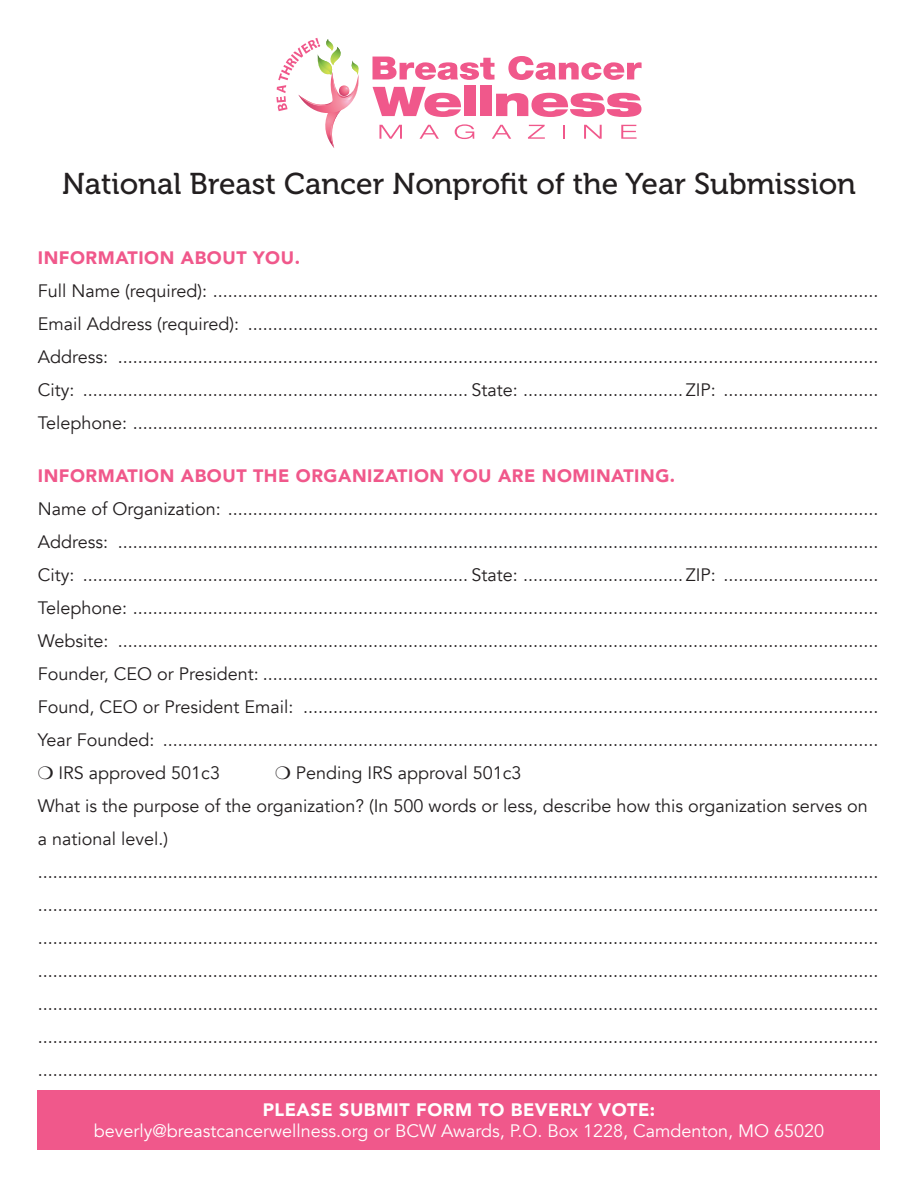
<style>
.page{position:relative;width:918px;height:1188px;background:#fff}
.page>*{position:absolute;margin:0;border:0;box-sizing:border-box;transform-origin:0 0}
.t1{font:30px "Museo 500";color:#231f20}
.t2{font:18px/33px "Avenir";color:#231f20;text-align:justify}
.t3{font:18px "Avenir";color:#fff}
.t4{font:900 18px "Avenir";letter-spacing:.03em;color:#f0588b}
.t5{font:900 18px "Avenir";letter-spacing:.03em;color:#fff}
</style>
<div class="page">
<svg style="left:379px;top:125px;width:23px;height:14px"></svg>
<svg style="left:419px;top:125px;width:20px;height:14px"></svg>
<svg style="left:455px;top:124px;width:19px;height:15px"></svg>
<svg style="left:492px;top:125px;width:19px;height:14px"></svg>
<svg style="left:528px;top:125px;width:17px;height:14px"></svg>
<svg style="left:563px;top:125px;width:2px;height:14px"></svg>
<svg style="left:584px;top:125px;width:18px;height:14px"></svg>
<svg style="left:621px;top:125px;width:16px;height:14px"></svg>
<svg style="left:373px;top:57px;width:121px;height:23px"></svg>
<svg style="left:508px;top:56px;width:134px;height:24px"></svg>
<svg style="left:373px;top:87px;width:88px;height:30px"></svg>
<div style="left:464px;top:86px;width:12px;height:30px;background:#f0588b"></div>
<div style="left:480px;top:86px;width:12px;height:30px;background:#f0588b"></div>
<svg style="left:496px;top:93px;width:145px;height:24px"></svg>
<svg style="left:276px;top:38px;width:83px;height:110px"></svg>
<div style="left:38px;top:1091px;width:842px;height:59px;background:#f0588b"></div>
<h1 class="t1" style="left:62px;top:167px;width:795px">National Breast Cancer Nonprofit of the Year Submission</h1>
<p class="t4" style="left:38px;top:243px;width:264px">INFORMATION ABOUT YOU.</p>
<p class="t2" style="left:38px;top:275px;width:842px">Full Name (required): .....................................................................................................................................<br>Email Address (required): ..............................................................................................................................<br>Address: ........................................................................................................................................................<br>City: ............................................................................. State: ................................ZIP: ...............................<br>Telephone: .....................................................................................................................................................</p>
<p class="t4" style="left:38px;top:461px;width:639px">INFORMATION ABOUT THE ORGANIZATION YOU ARE NOMINATING.</p>
<p class="t2" style="left:38px;top:493px;width:842px">Name of Organization: ..................................................................................................................................<br>Address: ........................................................................................................................................................<br>City: ............................................................................. State: ................................ZIP: ...............................<br>Telephone: .....................................................................................................................................................<br>Website: ........................................................................................................................................................<br>Founder, CEO or President: ...........................................................................................................................<br>Found, CEO or President Email: ...................................................................................................................<br>Year Founded: ............................................................................................................................................... ❍ IRS approved 501c3</p>
<p class="t2" style="left:38px;top:757px;width:842px;text-align:left;text-indent:237px">❍ Pending IRS approval 501c3<br>What is the purpose of the organization? (In 500 words or less, describe how this organization serves on a national level.) ........................................................................................................................................................................ ........................................................................................................................................................................ ........................................................................................................................................................................ ........................................................................................................................................................................ ........................................................................................................................................................................ ........................................................................................................................................................................ ........................................................................................................................................................................</p>
<p class="t5" style="left:263px;top:1094px;width:394px">PLEASE SUBMIT FORM TO BEVERLY VOTE:</p>
<p class="t3" style="left:94px;top:1120px;width:732px">beverly@breastcancerwellness.org or BCW Awards, P.O. Box 1228, Camdenton, MO 65020</p>
</div>
